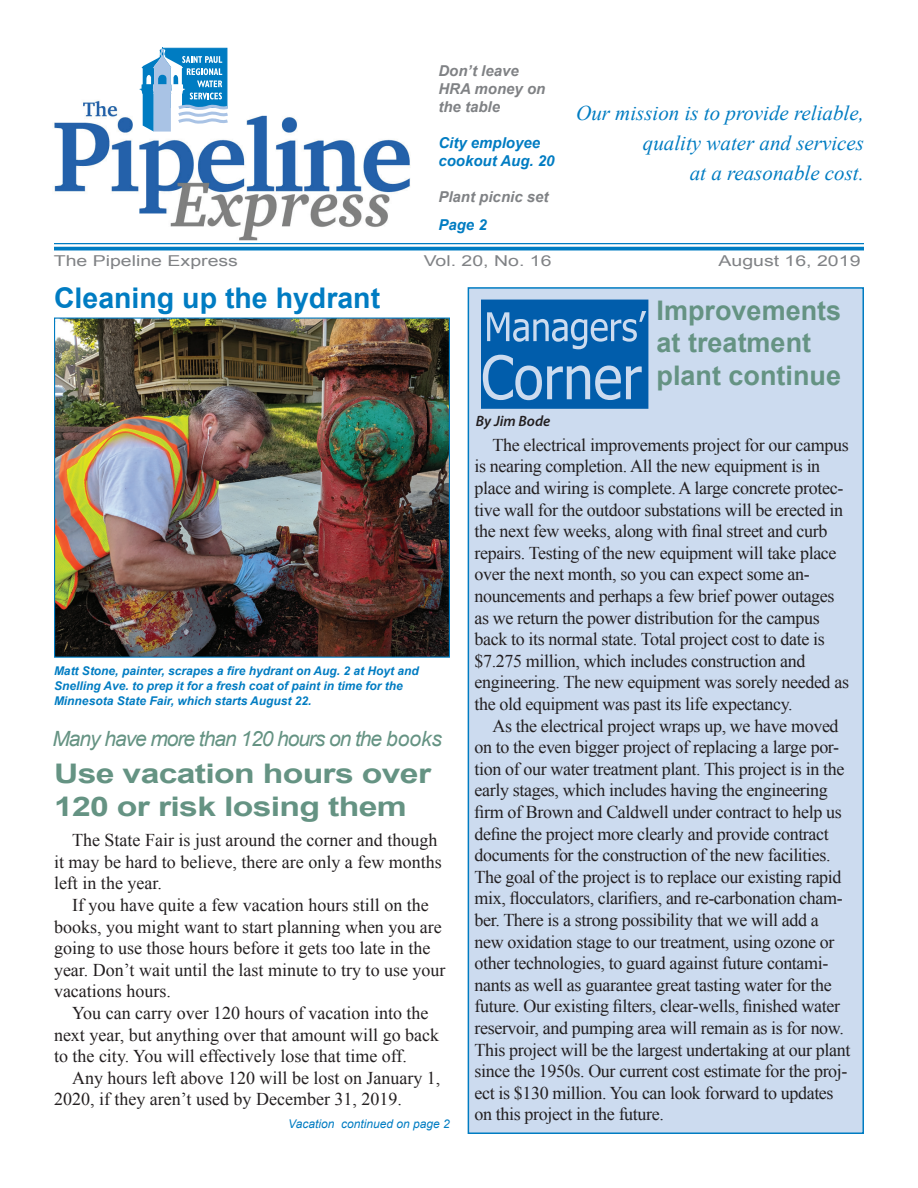
<style>
.page{position:relative;width:918px;height:1188px;background:#fff}
.page>*{position:absolute;margin:0;border:0;box-sizing:border-box;transform-origin:0 0}
.t1{font:700 28.5px "Arial";color:#007cc2}
.t2{font:700 27px/32.4px "Arial";letter-spacing:-.02em;color:#659383;scale:1.25 1}
.t3{font:700 27px/32.4px "Arial";color:#659383}
.t4{font:italic 21px/30px "Times New Roman";color:#007cc2;text-align:right}
.t5{font:italic 21px "Arial";letter-spacing:-.05em;color:#659383}
.t6{font:18px/21.6px "Times New Roman";letter-spacing:-.02em;color:#231f20}
.t7{font:18px/21.6px "Times New Roman";color:#231f20}
.t8{font:15px "Arial";color:#808285;scale:1.3 1}
.t9{font:italic 700 15px/18px "Arial";color:#808285}
.t10{font:italic 700 15px/18px "Arial";color:#007cc2}
.t11{font:italic 600 15px "Myriad Pro";color:#231f20}
.t12{font:italic 700 12px/15px "Arial";color:#007cc2}
.t13{font:italic 12px "Arial";color:#007cc2}
</style>
<div class="page">
<hr style="left:54px;top:243px;width:810px;height:1px;background:#007cc2">
<hr style="left:54px;top:247px;width:810px;height:3px;background:#007cc2">
<img style="left:53px;top:100px;width:358px;height:140px">
<svg style="left:140px;top:47px;width:88px;height:85px"></svg>
<div style="left:468px;top:287px;width:396px;height:847px;background:#ccdbef;border:2px solid #007cc2"></div>
<svg style="left:481px;top:300px;width:167px;height:109px"></svg>
<img style="left:56px;top:320px;width:392px;height:336px">
<div style="left:54px;top:318px;width:396px;height:340px;border:1px solid #007cc2"></div>
<p class="t9" style="left:438px;top:62px;width:108px">Don’t leave<br>HRA money on the table</p>
<p class="t10" style="left:438px;top:134px;width:118px">City employee cookout Aug. 20</p>
<p class="t9" style="left:438px;top:188px;width:112px">Plant picnic set</p>
<p class="t10" style="left:438px;top:216px;width:50px">Page 2</p>
<p class="t4" style="left:576px;top:98px;width:289px">Our mission is to provide reliable, quality water and services<br>at a reasonable cost.</p>
<p class="t8" style="left:54px;top:251px;width:143px">The Pipeline Express</p>
<p class="t8" style="left:424px;top:251px;width:100px">Vol. 20, No. 16</p>
<p class="t8" style="left:718px;top:251px;width:111px">August 16, 2019</p>
<h1 class="t1" style="left:54px;top:279px;width:328px">Cleaning up the hydrant</h1>
<p class="t12" style="left:54px;top:664px;width:366px">Matt Stone, painter, scrapes a fire hydrant on Aug. 2 at Hoyt and<br>Snelling Ave. to prep it for a fresh coat of paint in time for the<br>Minnesota State Fair, which starts August 22.</p>
<p class="t5" style="left:52px;top:725px;width:391px">Many have more than 120 hours on the books</p>
<h2 class="t2" style="left:54px;top:758px;width:303px">Use vacation hours over<br>120 or risk losing them</h2>
<p class="t7" style="left:54px;top:829px;width:389px;text-indent:18px">The State Fair is just around the corner and though it may be hard to believe, there are only a few months left in the year.</p>
<p class="t7" style="left:54px;top:894px;width:393px;text-indent:18px">If you have quite a few vacation hours still on the books, you might want to start planning when you are going to use those hours before it gets too late in the year. Don’t wait until the last minute to try to use your vacations hours.</p>
<p class="t7" style="left:54px;top:1002px;width:387px;text-indent:18px">You can carry over 120 hours of vacation into the next year, but anything over that amount will go back to the city. You will effectively lose that time off.</p>
<p class="t7" style="left:54px;top:1067px;width:388px;text-indent:18px">Any hours left above 120 will be lost on January 1,<br>2020, if they aren’t used by December 31, 2019.</p>
<p class="t13" style="left:288px;top:1116px;width:163px">Vacation continued on page 2</p>
<p class="t11" style="left:476px;top:411px;width:76px">By Jim Bode</p>
<h2 class="t3" style="left:657px;top:295px;width:186px">Improvements at treatment plant continue</h2>
<p class="t6" style="left:474px;top:434px;width:376px;text-indent:18px">The electrical improvements project for our campus is nearing completion. All the new equipment is in place and wiring is complete. A large concrete protec&shy;tive wall for the outdoor substations will be erected in the next few weeks, along with final street and curb repairs. Testing of the new equipment will take place over the next month, so you can expect some an&shy;nouncements and perhaps a few brief power outages as we return the power distribution for the campus back to its normal state. Total project cost to date is $7.275 million, which includes construction and engineering. The new equipment was sorely needed as the old equipment was past its life expectancy.</p>
<p class="t6" style="left:474px;top:715px;width:377px;text-indent:18px">As the electrical project wraps up, we have moved on to the even bigger project of replacing a large por&shy;tion of our water treatment plant. This project is in the early stages, which includes having the engineering firm of Brown and Caldwell under contract to help us define the project more clearly and provide contract documents for the construction of the new facilities.<br>The goal of the project is to replace our existing rapid mix, flocculators, clarifiers, and re-carbonation cham&shy;ber. There is a strong possibility that we will add a new oxidation stage to our treatment, using ozone or other technologies, to guard against future contami&shy;nants as well as guarantee great tasting water for the future. Our existing filters, clear-wells, finished water reservoir, and pumping area will remain as is for now.<br>This project will be the largest undertaking at our plant since the 1950s. Our current cost estimate for the proj&shy;ect is $130 million. You can look forward to updates on this project in the future.</p>
</div>
